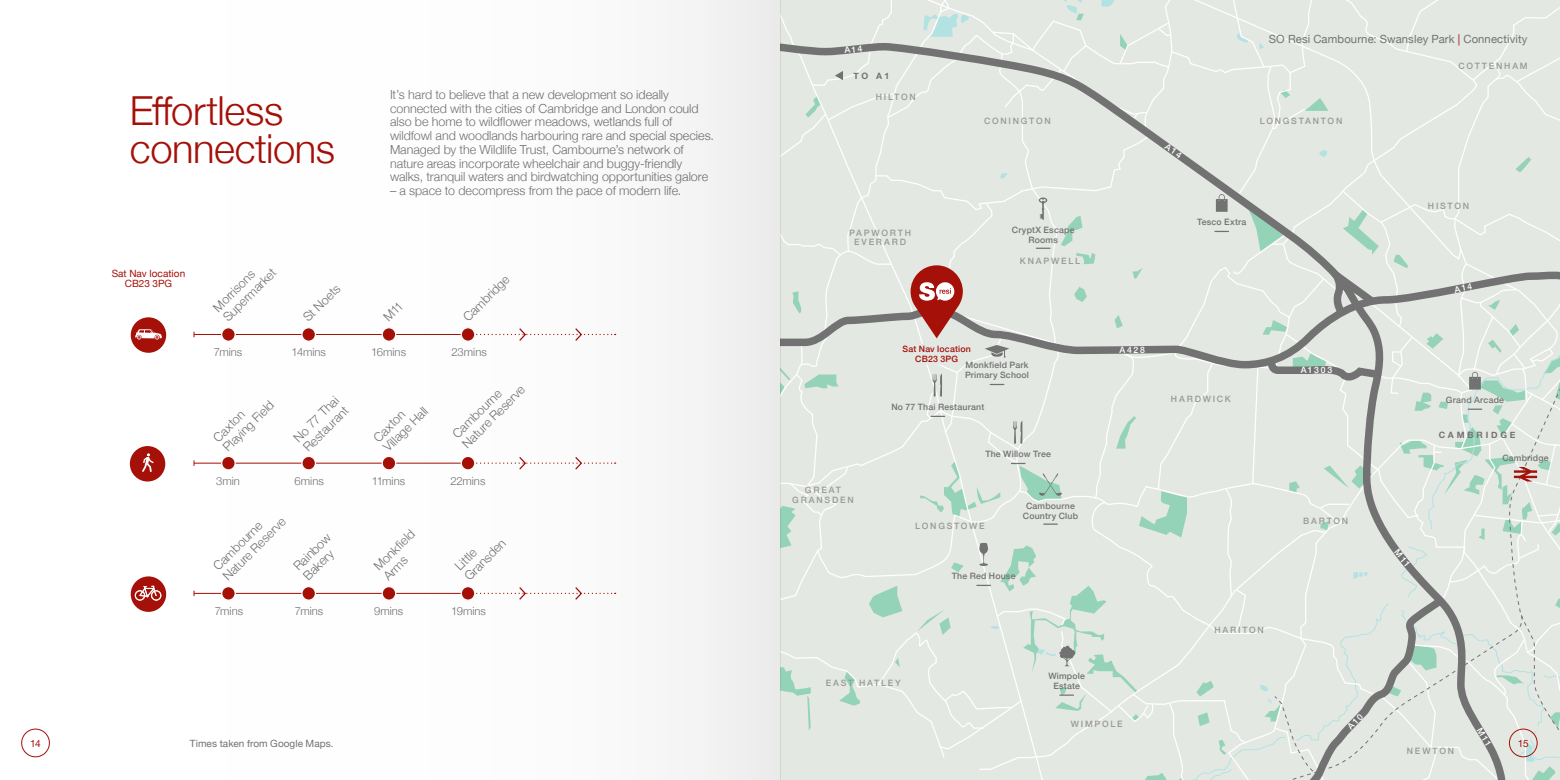
<style>
.page{position:relative;width:1560px;height:780px;background:#fff}
.page>*{position:absolute;margin:0;border:0;box-sizing:border-box;transform-origin:0 0}
.t1{font:300 40px/37.5px "Helvetica Neue";letter-spacing:-.01em;color:#a51008}
.t2{font:300 12.5px/13.8px "Helvetica Neue";letter-spacing:-.005em;color:#727272}
.t3{font:300 11.25px "Helvetica Neue";color:#727272}
.t4{font:11.25px "Helvetica Neue";letter-spacing:.01em;color:#727272}
.t5{font:10px "Helvetica Neue";letter-spacing:.005em;color:#727272}
.t6{font:10px/10px "Helvetica Neue";color:#a51008;text-align:center}
.t7{font:500 8.75px/10px "Helvetica Neue";letter-spacing:.02em;color:#727272;text-align:center}
.t8{font:500 8.75px/9.5px "Helvetica Neue";letter-spacing:.2em;color:#999;text-align:center}
.t9{font:500 8.75px/10px "Helvetica Neue";letter-spacing:.02em;color:#a51008;text-align:center}
.t10{font:700 8.75px "Helvetica Neue";letter-spacing:.325em;color:#727272}
.t11{font:500 8.75px "Helvetica Neue";color:#fff}
.s1{color:#a51008}
</style>
<div class="page">
<div style="left:0;top:0;width:780px;height:780px;background:linear-gradient(to right,#fffefe,#f4f4f4)"></div>
<svg style="left:780px;top:0;width:779px;height:780px;background:#dee3de"></svg>
<svg style="left:383px;top:302px;width:19px;height:19px"></svg>
<p class="t4" style="left:1268px;top:31px;width:260px">SO Resi Cambourne: Swansley Park <span class="s1">|</span> Connectivity</p>
<h1 class="t1" style="left:130px;top:89px;width:207px">Effortless connections</h1>
<p class="t6" style="left:112px;top:269px;width:75px">Sat Nav location<br>CB23 3PG</p>
<p class="t2" style="left:210px;top:304px;width:70px;rotate:-45deg">Morrisons<br>Supermarket</p>
<p class="t2" style="left:300px;top:313px;width:48px;rotate:-45deg">St Noets</p>
<p class="t3" style="left:214px;top:343px;width:30px">7mins</p>
<p class="t3" style="left:291px;top:343px;width:36px">14mins</p>
<p class="t2" style="left:390px;top:86px;width:325px">It’s hard to believe that a new development so ideally connected with the cities of Cambridge and London could also be home to wildflower meadows, wetlands full of wildfowl and woodlands harbouring rare and special species.<br>Managed by the Wildlife Trust, Cambourne’s network of nature areas incorporate wheelchair and buggy-friendly walks, tranquil waters and birdwatching opportunities galore</p>
<p class="t2" style="left:390px;top:183px;width:293px">– a space to decompress from the pace of modern life.</p>
<p class="t2" style="left:459px;top:313px;width:61px;rotate:-45deg">Cambridge</p>
<p class="t3" style="left:371px;top:343px;width:36px">16mins</p>
<p class="t3" style="left:451px;top:343px;width:37px">23mins</p>
<p class="t2" style="left:210px;top:434px;width:68px;rotate:-45deg">Caxton<br>Playing Field</p>
<p class="t2" style="left:290px;top:434px;width:60px;rotate:-45deg">No 77 Thai<br>Restaurant</p>
<p class="t2" style="left:370px;top:434px;width:59px;rotate:-45deg">Caxton<br>Village Hall</p>
<p class="t2" style="left:449px;top:430px;width:84px;rotate:-45deg">Cambourne<br>Nature Reserve</p>
<p class="t3" style="left:216px;top:472px;width:25px">3min</p>
<p class="t3" style="left:294px;top:472px;width:31px">6mins</p>
<p class="t3" style="left:372px;top:472px;width:35px">11mins</p>
<p class="t3" style="left:450px;top:472px;width:37px">22mins</p>
<p class="t2" style="left:210px;top:562px;width:84px;rotate:-45deg">Cambourne<br>Nature Reserve</p>
<p class="t2" style="left:370px;top:562px;width:53px;rotate:-45deg">Monkfi eld<br>Arms</p>
<p class="t2" style="left:290px;top:562px;width:48px;rotate:-45deg">Rainbow<br>Bakery</p>
<p class="t2" style="left:451px;top:562px;width:54px;rotate:-45deg">Little<br>Gransden</p>
<p class="t3" style="left:215px;top:602px;width:30px">7mins</p>
<p class="t3" style="left:295px;top:602px;width:30px">7mins</p>
<p class="t3" style="left:374px;top:602px;width:31px">9mins</p>
<p class="t3" style="left:451px;top:602px;width:36px">19mins</p>
<p class="t10" style="left:853px;top:69px;width:37px">TO A1</p>
<p class="t8" style="left:875px;top:91px;width:41px">HILTON</p>
<p class="t8" style="left:983px;top:115px;width:68px">CONINGTON</p>
<p class="t8" style="left:1259px;top:115px;width:84px">LONGSTANTON</p>
<p class="t8" style="left:849px;top:227px;width:63px">PAPWORTH<br>EVERARD</p>
<p class="t7" style="left:1011px;top:224px;width:64px">CryptX Escape<br>Rooms</p>
<p class="t8" style="left:1019px;top:255px;width:62px">KNAPWELL</p>
<p class="t7" style="left:1196px;top:216px;width:51px">Tesco Extra</p>
<p class="t8" style="left:792px;top:485px;width:63px">GREAT<br>GRANSDEN</p>
<p class="t9" style="left:902px;top:343px;width:70px">Sat Nav location<br>CB23 3PG</p>
<p class="t7" style="left:964px;top:359px;width:65px;text-align:left">Monkfield Park<br>Primary School</p>
<p class="t7" style="left:891px;top:401px;width:94px">No 77 Thai Restaurant</p>
<p class="t7" style="left:985px;top:448px;width:67px">The Willow Tree</p>
<p class="t8" style="left:915px;top:520px;width:71px">LONGSTOWE</p>
<p class="t7" style="left:1022px;top:500px;width:57px">Cambourne<br>Country Club</p>
<p class="t7" style="left:951px;top:570px;width:65px">The Red House</p>
<p class="t11" style="left:1119px;top:343px;width:27px;rotate:-1deg">A428</p>
<p class="t8" style="left:825px;top:677px;width:77px">EAST HATLEY</p>
<p class="t7" style="left:1048px;top:670px;width:38px">Wimpole<br>Estate</p>
<p class="t8" style="left:1070px;top:718px;width:53px">WIMPOLE</p>
<p class="t8" style="left:1170px;top:393px;width:61px">HARDWICK</p>
<p class="t8" style="left:1214px;top:624px;width:51px">HARITON</p>
<p class="t11" style="left:1300px;top:363px;width:33px;rotate:-1deg">A1303</p>
<p class="t8" style="left:1302px;top:515px;width:47px">BARTON</p>
<p class="t8" style="left:1458px;top:60px;width:71px">COTTENHAM</p>
<p class="t8" style="left:1427px;top:200px;width:43px">HISTON</p>
<p class="t7" style="left:1445px;top:394px;width:60px">Grand Arcade</p>
<p class="t10" style="left:1438px;top:427px;width:78px">CAMBRIDGE</p>
<p class="t7" style="left:1501px;top:452px;width:48px">Cambridge</p>
<p class="t6" style="left:30px;top:738px;width:12px">14</p>
<p class="t6" style="left:1517px;top:738px;width:12px">15</p>
<p class="t5" style="left:190px;top:736px;width:145px">Times taken from Google Maps.</p>
<p class="t8" style="left:1406px;top:745px;width:49px">NEWTON</p>
</div>
